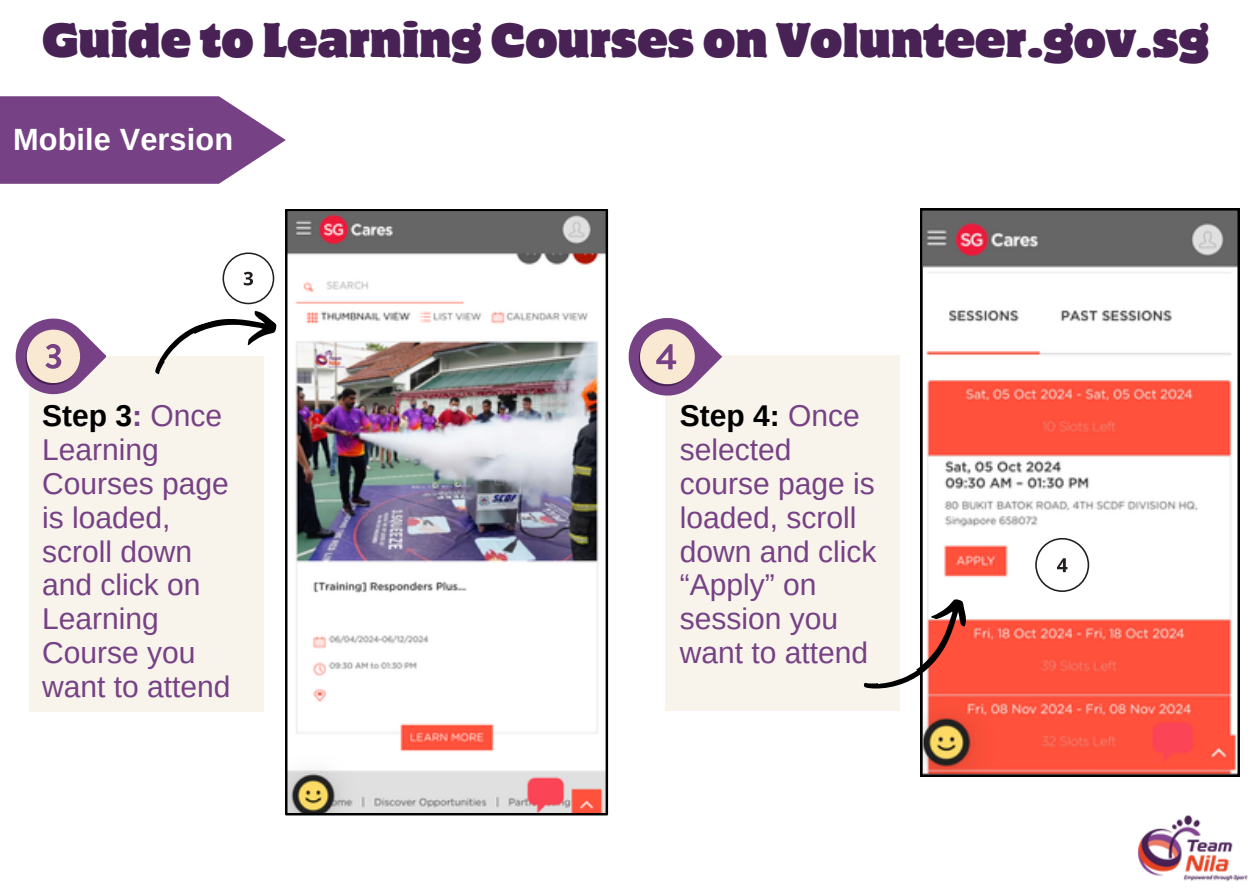
<style>
.page{position:relative;width:1258px;height:894px;background:#fff}
.page>*{position:absolute;margin:0;border:0;box-sizing:border-box;transform-origin:0 0}
.t1{font:42.9px "Motter Corpus ITC Std";color:#482155}
.t2{font:700 30.6px "Arimo";letter-spacing:.005em;color:#fff}
.t3{font:30px/33.6px "Arimo";color:#764185}
.s1{font-weight:700;color:#000}
.s2{font-weight:700}
</style>
<div class="page">
<img style="left:1137px;top:814px;width:111px;height:68px">
<svg style="left:0;top:96px;width:286px;height:88px"></svg>
<div style="left:29px;top:357px;width:235px;height:355px;background:#f8f4eb"></div>
<div style="left:665px;top:355px;width:235px;height:355px;background:#f8f4eb"></div>
<svg style="left:15px;top:318px;width:91px;height:77px"></svg>
<svg style="left:628px;top:318px;width:94px;height:78px"></svg>
<img style="left:285px;top:209px;width:323px;height:606px">
<svg style="left:920px;top:208px;width:320px;height:567px"></svg>
<svg style="left:863px;top:591px;width:116px;height:119px"></svg>
<svg style="left:146px;top:252px;width:131px;height:123px"></svg>
<svg style="left:1035px;top:537px;width:54px;height:54px"></svg>
<p class="t1" style="left:42px;top:24px;width:1168px">Guide to Learning Courses on Volunteer.gov.sg</p>
<p class="t2" style="left:13px;top:122px;width:222px">Mobile Version</p>
<p class="t3" style="left:42px;top:399px;width:188px"><span class="s1">Step 3</span><span class="s2">:</span> Once<br>Learning<br>Courses page is loaded,</p>
<p class="t3" style="left:42px;top:534px;width:190px">scroll down and click on<br>Learning<br>Course you want to attend</p>
<p class="t3" style="left:680px;top:399px;width:198px"><span class="s1">Step 4:</span> Once selected course page is loaded, scroll down and click “Apply” on session you want to attend</p>
</div>
